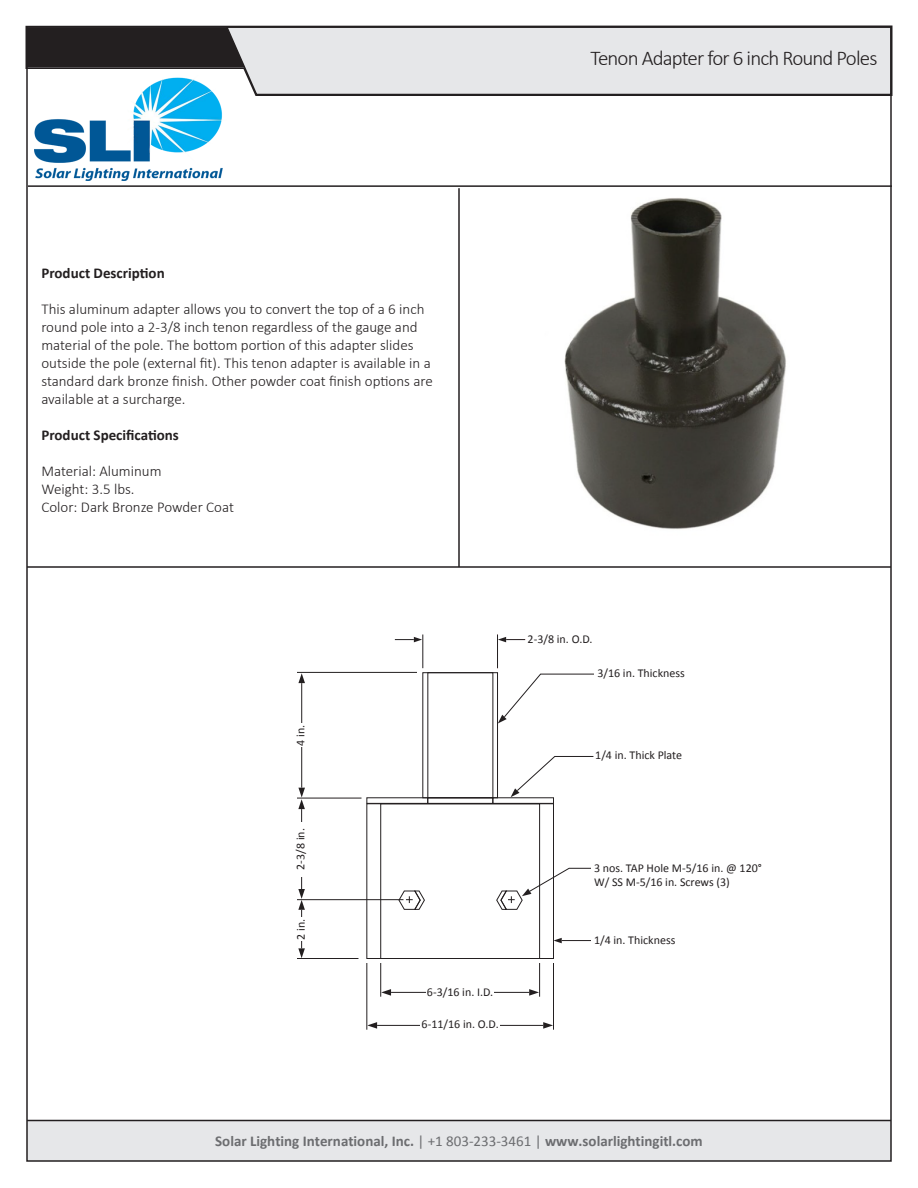
<style>
.page{position:relative;width:918px;height:1188px;background:#fff}
.page>*{position:absolute;margin:0;border:0;box-sizing:border-box;transform-origin:0 0}
.t1{font:300 21px "Calibri";letter-spacing:-.04em;color:#231f20}
.t2{font:300 15px/18px "Calibri";color:#231f20}
.t3{font:700 15px "Calibri";color:#6c6d70}
.t4{font:700 15px "Calibri";color:#231f20}
.t5{font:12px/14.4px "Calibri";color:#231f20}
.s1{font-weight:400}
</style>
<div class="page">
<img style="left:564px;top:198px;width:222px;height:331px">
<svg style="left:26px;top:25px;width:866px;height:44px;background:#676465"></svg>
<div style="left:29px;top:29px;width:196px;height:39px;background:#231f20"></div>
<div style="left:225px;top:29px;width:664px;height:67px;background:#e6e7e9"></div>
<div style="left:27px;top:1120px;width:864px;height:41px;background:#e6e7e9"></div>
<hr style="left:27px;top:1120px;width:864px;height:1px;background:#231f20">
<hr style="left:458px;top:188px;width:2px;height:379px;background:#231f20">
<hr style="left:28px;top:185px;width:864px;height:2px;background:#231f20">
<hr style="left:27px;top:566px;width:864px;height:2px;background:#231f20">
<div style="left:380px;top:803px;width:160px;height:156px;border:1px solid #231f20"></div>
<div style="left:366px;top:803px;width:188px;height:156px;border:1px solid #231f20"></div>
<div style="left:422px;top:672px;width:76px;height:126px;border:1px solid #231f20"></div>
<svg style="left:398px;top:890px;width:27px;height:20px"></svg>
<hr style="left:366px;top:963px;width:1px;height:67px;background:#231f20">
<hr style="left:297px;top:958px;width:61px;height:1px;background:#231f20">
<hr style="left:297px;top:798px;width:65px;height:1px;background:#231f20">
<hr style="left:297px;top:672px;width:120px;height:1px;background:#231f20">
<hr style="left:297px;top:899px;width:106px;height:1px;background:#231f20">
<hr style="left:380px;top:963px;width:1px;height:34px;background:#231f20">
<hr style="left:539px;top:963px;width:1px;height:34px;background:#231f20">
<hr style="left:553px;top:963px;width:1px;height:67px;background:#231f20">
<hr style="left:301px;top:809px;width:1px;height:80px;background:#231f20">
<svg style="left:298px;top:948px;width:7px;height:10px"></svg>
<svg style="left:298px;top:889px;width:7px;height:21px"></svg>
<hr style="left:301px;top:910px;width:1px;height:38px;background:#231f20">
<svg style="left:298px;top:788px;width:7px;height:21px"></svg>
<svg style="left:298px;top:673px;width:7px;height:10px"></svg>
<hr style="left:301px;top:683px;width:1px;height:105px;background:#231f20">
<svg style="left:543px;top:1022px;width:10px;height:7px"></svg>
<svg style="left:367px;top:1022px;width:10px;height:7px"></svg>
<hr style="left:377px;top:1025px;width:166px;height:1px;background:#231f20">
<svg style="left:529px;top:989px;width:10px;height:7px"></svg>
<svg style="left:381px;top:989px;width:10px;height:7px"></svg>
<hr style="left:391px;top:992px;width:138px;height:1px;background:#231f20">
<svg style="left:498px;top:674px;width:96px;height:49px"></svg>
<svg style="left:511px;top:756px;width:83px;height:41px"></svg>
<svg style="left:496px;top:868px;width:95px;height:42px"></svg>
<div style="left:296px;top:723px;width:11px;height:24px;background:#fff"></div>
<div style="left:426px;top:988px;width:68px;height:9px;background:#fff"></div>
<div style="left:420px;top:1020px;width:80px;height:12px;background:#fff"></div>
<hr style="left:497px;top:635px;width:1px;height:33px;background:#231f20">
<svg style="left:498px;top:637px;width:27px;height:5px"></svg>
<svg style="left:554px;top:938px;width:37px;height:5px"></svg>
<hr style="left:422px;top:635px;width:1px;height:33px;background:#231f20">
<svg style="left:395px;top:637px;width:27px;height:5px"></svg>
<div style="left:297px;top:917px;width:9px;height:24px;background:#fff"></div>
<div style="left:296px;top:822px;width:9px;height:54px;background:#fff"></div>
<img style="left:34px;top:75px;width:195px;height:105px">
<h1 class="t1" style="left:591px;top:45px;width:288px">Tenon Adapter for 6 inch Round Poles</h1>
<p class="t4" style="left:41px;top:262px;width:125px">Product Description</p>
<p class="t2" style="left:41px;top:299px;width:393px">This aluminum adapter allows you to convert the top of a 6 inch round pole into a 2-3/8 inch tenon regardless of the gauge and material of the pole. The bottom portion of this adapter slides outside the pole (external fit). This tenon adapter is available in a standard dark bronze finish. Other powder coat finish options are available at a surcharge.</p>
<p class="t4" style="left:41px;top:424px;width:139px">Product Specifications</p>
<p class="t2" style="left:41px;top:461px;width:194px">Material: Aluminum<br>Weight: 3.5 lbs.<br>Color: Dark Bronze Powder Coat</p>
<p class="t5" style="left:293px;top:746px;width:22px;rotate:-90deg">4 in.</p>
<p class="t5" style="left:293px;top:870px;width:43px;rotate:-90deg">2-3/8 in.</p>
<p class="t5" style="left:293px;top:940px;width:22px;rotate:-90deg">2 in.</p>
<p class="t5" style="left:528px;top:631px;width:66px">2-3/8 in. O.D.</p>
<p class="t5" style="left:597px;top:665px;width:89px">3/16 in. Thickness</p>
<p class="t5" style="left:595px;top:747px;width:88px">1/4 in. Thick Plate</p>
<p class="t5" style="left:427px;top:984px;width:68px">6-3/16 in. I.D.</p>
<p class="t5" style="left:422px;top:1017px;width:79px">6-11/16 in. O.D.</p>
<p class="t5" style="left:594px;top:860px;width:169px">3 nos. TAP Hole M-5/16 in. @ 120°<br>W/ SS M-5/16 in. Screws (3)</p>
<p class="t5" style="left:594px;top:932px;width:83px">1/4 in. Thickness</p>
<p class="t3" style="left:215px;top:1130px;width:489px">Solar Lighting International, Inc. <span class="s1">| +1 803-233-3461 |</span> www.solarlightingitl.com</p>
</div>
